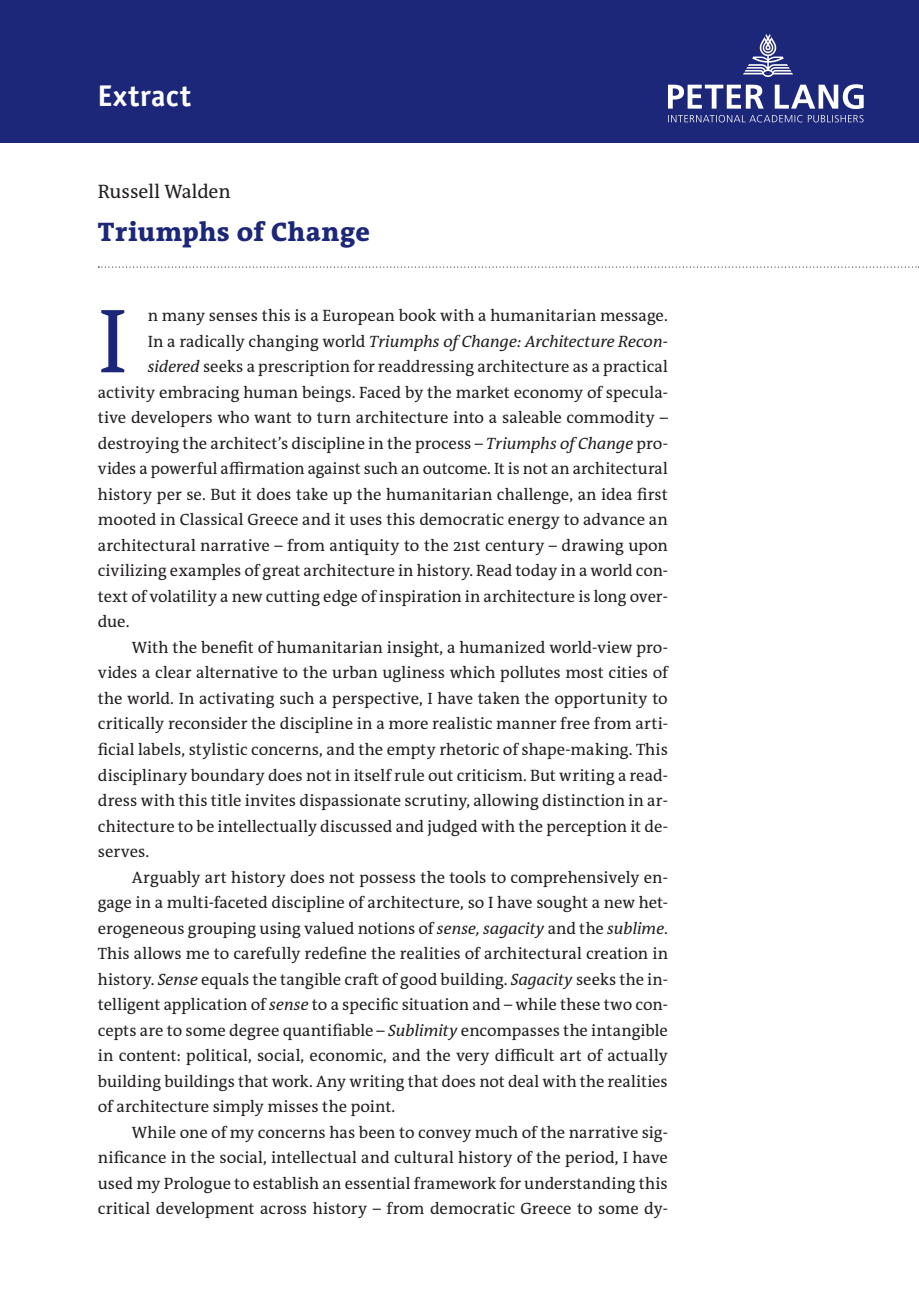
<style>
.page{position:relative;width:919px;height:1289px;background:#fff}
.page>*{position:absolute;margin:0;border:0;box-sizing:border-box;transform-origin:0 0}
.t1{font:92.1px "The Antiqua B W5 Plain";color:#1d2779}
.t2{font:700 30px "Officina Sans";letter-spacing:.025em;color:#fff}
.t3{font:800 27px "The Antiqua B W8";letter-spacing:.02em;color:#1d2779}
.t4{font:19.5px "The Antiqua B W5 Plain";letter-spacing:-.005em;color:#231f20}
.t5{font:16.5px "The Antiqua B W5 Plain";color:#231f20}
.t6{font:italic 16.5px "The Antiqua B W5 Plain";letter-spacing:-.005em;color:#231f20}
.s1{font-style:normal}
.s2{font-style:italic}
</style>
<div class="page">
<svg style="left:98px;top:266px;width:821px;height:2px"></svg>
<div style="left:0;top:0;width:918px;height:142px;background:#1d2779"></div>
<svg style="left:668px;top:84px;width:195px;height:25px"></svg>
<svg style="left:668px;top:115px;width:195px;height:7px"></svg>
<img style="left:743px;top:34px;width:49px;height:43px">
<h2 class="t2" style="left:98px;top:77px;width:94px">Extract</h2>
<p class="t4" style="left:98px;top:179px;width:134px">Russell Walden</p>
<h3 class="t3" style="left:98px;top:214px;width:273px">Triumphs of Change</h3>
<h1 class="t1" style="left:98px;top:282px;width:31px">I</h1>
<p class="t5" style="left:148px;top:305px;width:521px">n many senses this is a European book with a humanitarian message.</p>
<p class="t6" style="left:148px;top:330px;width:521px"><span class="s1">In a radically changing world</span> Triumphs of Change: Architecture Recon-</p>
<p class="t5" style="left:148px;top:356px;width:521px"><span class="s2">sidered</span> seeks a prescription for readdressing architecture as a practical</p>
<p class="t5" style="left:98px;top:381px;width:571px">activity embracing human beings. Faced by the market economy of specula-</p>
<p class="t5" style="left:98px;top:407px;width:571px">tive developers who want to turn architecture into a saleable commodity –</p>
<p class="t5" style="left:98px;top:432px;width:571px">destroying the architect’s discipline in the process – <span class="s2">Triumphs of Change</span> pro-</p>
<p class="t5" style="left:98px;top:458px;width:571px">vides a powerful affirmation against such an outcome. It is not an architectural</p>
<p class="t5" style="left:98px;top:483px;width:571px">history per se. But it does take up the humanitarian challenge, an idea first</p>
<p class="t5" style="left:98px;top:509px;width:571px">mooted in Classical Greece and it uses this democratic energy to advance an</p>
<p class="t5" style="left:98px;top:534px;width:571px">architectural narrative – from antiquity to the 21st century – drawing upon</p>
<p class="t5" style="left:98px;top:560px;width:571px">civilizing examples of great architecture in history. Read today in a world con-</p>
<p class="t5" style="left:98px;top:585px;width:571px">text of volatility a new cutting edge of inspiration in architecture is long over-</p>
<p class="t5" style="left:98px;top:611px;width:33px">due.</p>
<p class="t5" style="left:132px;top:636px;width:537px">With the benefit of humanitarian insight, a humanized world-view pro-</p>
<p class="t5" style="left:98px;top:662px;width:571px">vides a clear alternative to the urban ugliness which pollutes most cities of</p>
<p class="t5" style="left:98px;top:687px;width:571px">the world. In activating such a perspective, I have taken the opportunity to</p>
<p class="t5" style="left:98px;top:713px;width:571px">critically reconsider the discipline in a more realistic manner free from arti-</p>
<p class="t5" style="left:98px;top:738px;width:571px">ficial labels, stylistic concerns, and the empty rhetoric of shape-making. This</p>
<p class="t5" style="left:98px;top:764px;width:571px">disciplinary boundary does not in itself rule out criticism. But writing a read-</p>
<p class="t5" style="left:98px;top:789px;width:571px">dress with this title invites dispassionate scrutiny, allowing distinction in ar-</p>
<p class="t5" style="left:98px;top:815px;width:571px">chitecture to be intellectually discussed and judged with the perception it de-</p>
<p class="t5" style="left:98px;top:840px;width:53px">serves.</p>
<p class="t5" style="left:132px;top:866px;width:537px">Arguably art history does not possess the tools to comprehensively en-</p>
<p class="t5" style="left:98px;top:891px;width:571px">gage in a multi-faceted discipline of architecture, so I have sought a new het-</p>
<p class="t5" style="left:98px;top:917px;width:571px">erogeneous grouping using valued notions of <span class="s2">sense, sagacity</span> and the <span class="s2">sublime</span>.</p>
<p class="t5" style="left:98px;top:942px;width:571px">This allows me to carefully redefine the realities of architectural creation in</p>
<p class="t5" style="left:98px;top:968px;width:571px">history. <span class="s2">Sense</span> equals the tangible craft of good building. <span class="s2">Sagacity</span> seeks the in-</p>
<p class="t5" style="left:98px;top:993px;width:571px">telligent application of <span class="s2">sense</span> to a specific situation and – while these two con-</p>
<p class="t5" style="left:98px;top:1019px;width:571px">cepts are to some degree quantifiable – <span class="s2">Sublimity</span> encompasses the intangible</p>
<p class="t5" style="left:98px;top:1044px;width:571px">in content: political, social, economic, and the very difficult art of actually</p>
<p class="t5" style="left:98px;top:1070px;width:571px">building buildings that work. Any writing that does not deal with the realities</p>
<p class="t5" style="left:98px;top:1095px;width:299px">of architecture simply misses the point.</p>
<p class="t5" style="left:132px;top:1121px;width:537px">While one of my concerns has been to convey much of the narrative sig-</p>
<p class="t5" style="left:98px;top:1146px;width:571px">nificance in the social, intellectual and cultural history of the period, I have</p>
<p class="t5" style="left:98px;top:1172px;width:571px">used my Prologue to establish an essential framework for understanding this</p>
<p class="t5" style="left:98px;top:1197px;width:571px">critical development across history – from democratic Greece to some dy-</p>
</div>
